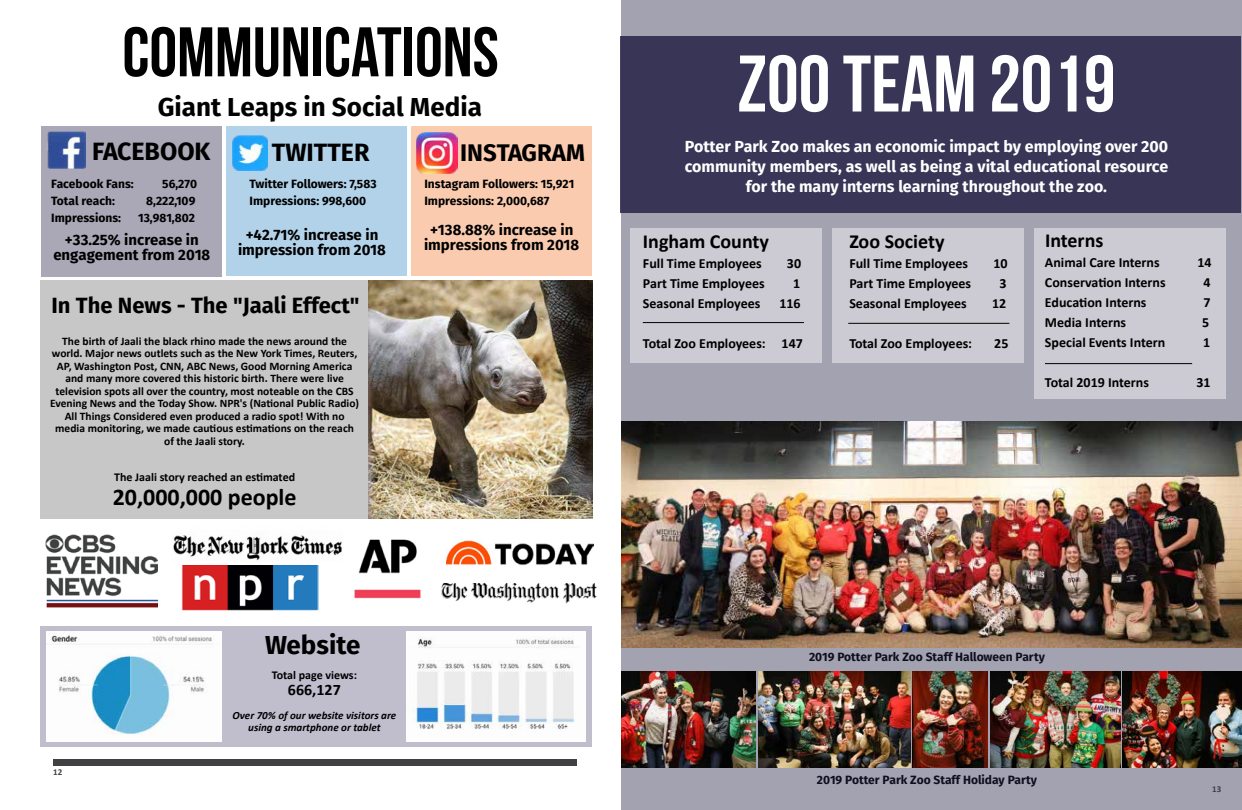
<style>
.page{position:relative;width:1242px;height:810px;background:#fff}
.page>*{position:absolute;margin:0;border:0;box-sizing:border-box;transform-origin:0 0}
.t1{font:80px "Bebas Neue";color:#fff}
.t2{font:70px "Bebas Neue";color:#000}
.t3{font:700 26px "Fira Sans";color:#000}
.t4{font:700 25px "Fira Sans";color:#000}
.t5{font:700 24px "Calibri";color:#000}
.t6{font:700 24px "Fira Sans";color:#000}
.t7{font:700 22px "Fira Sans";color:#000}
.t8{font:700 20px "Calibri";color:#000}
.t9{font:700 16px/20px "Fira Sans";color:#fff;text-align:center}
.t10{font:700 16px "Calibri";color:#000}
.t11{font:700 15px/15px "Fira Sans";color:#000;text-align:center}
.t12{font:700 14px "Calibri";color:#000}
.t13{font:700 12px/17px "Fira Sans";color:#000}
.t14{font:700 12px "Calibri";color:#000}
.t15{font:700 11.5px/12.5px "Calibri";color:#000;text-align:center}
.t16{font:italic 700 11px/12px "Calibri";color:#000;text-align:center}
.t17{font:700 9px "Calibri";color:#414042}
</style>
<div class="page">
<div style="left:411px;top:126px;width:181px;height:150px;background:#facbaf"></div>
<div style="left:226px;top:126px;width:181px;height:150px;background:#b2d2e9"></div>
<div style="left:41px;top:126px;width:181px;height:150px;background:#aaa7b6"></div>
<div style="left:53px;top:760px;width:523px;height:6px;background:#414042"></div>
<img style="left:47px;top:132px;width:39px;height:37px">
<img style="left:233px;top:135px;width:35px;height:36px">
<img style="left:417px;top:133px;width:40px;height:40px">
<div style="left:40px;top:281px;width:544px;height:238px;background:#c7c7c7"></div>
<div style="left:40px;top:626px;width:552px;height:121px;background:#c0becd"></div>
<img style="left:369px;top:281px;width:223px;height:237px">
<img style="left:46px;top:631px;width:175px;height:111px">
<img style="left:407px;top:631px;width:179px;height:110px">
<div style="left:621px;top:0;width:621px;height:810px;background:#a3a2b1"></div>
<div style="left:630px;top:229px;width:192px;height:134px;background:#cccbd3"></div>
<div style="left:832px;top:229px;width:192px;height:134px;background:#cccbd3"></div>
<div style="left:620px;top:37px;width:621px;height:176px;background:#383557"></div>
<hr style="left:848px;top:323px;width:161px;height:1px;background:#000">
<img style="left:621px;top:421px;width:621px;height:226px">
<div style="left:1034px;top:229px;width:192px;height:170px;background:#cccbd3"></div>
<img style="left:621px;top:671px;width:135px;height:97px">
<img style="left:913px;top:671px;width:75px;height:97px">
<img style="left:759px;top:671px;width:151px;height:97px">
<img style="left:1123px;top:671px;width:119px;height:97px">
<img style="left:991px;top:671px;width:129px;height:97px">
<hr style="left:1045px;top:363px;width:147px;height:1px;background:#000">
<img style="left:173px;top:535px;width:169px;height:31px">
<img style="left:181px;top:566px;width:138px;height:44px">
<img style="left:446px;top:540px;width:147px;height:25px">
<img style="left:354px;top:539px;width:67px;height:60px">
<img style="left:46px;top:534px;width:112px;height:74px">
<img style="left:441px;top:583px;width:156px;height:20px">
<hr style="left:643px;top:322px;width:161px;height:1px;background:#000">
<h2 class="t2" style="left:122px;top:14px;width:378px">COMMUNICATIONS</h2>
<h3 class="t3" style="left:158px;top:88px;width:326px">Giant Leaps in Social Media</h3>
<h3 class="t4" style="left:92px;top:134px;width:120px">FACEBOOK</h3>
<h3 class="t4" style="left:272px;top:135px;width:99px">TWITTER</h3>
<h3 class="t6" style="left:460px;top:136px;width:126px">INSTAGRAM</h3>
<p class="t13" style="left:250px;top:175px;width:128px">Twitter Followers: 7,583<br>Impressions: 998,600</p>
<p class="t13" style="left:51px;top:175px;width:84px">Facebook Fans:</p>
<p class="t13" style="left:162px;top:175px;width:36px">56,270</p>
<p class="t13" style="left:51px;top:192px;width:65px">Total reach:</p>
<p class="t13" style="left:146px;top:192px;width:51px">8,222,109</p>
<p class="t13" style="left:51px;top:209px;width:71px">Impressions:</p>
<p class="t13" style="left:138px;top:209px;width:58px">13,981,802</p>
<p class="t13" style="left:424px;top:175px;width:151px">Instagram Followers: 15,921<br>Impressions: 2,000,687</p>
<h3 class="t11" style="left:53px;top:232px;width:159px">+33.25% increase in engagement from 2018</h3>
<h3 class="t11" style="left:238px;top:227px;width:149px">+42.71% increase in impression from 2018</h3>
<h3 class="t11" style="left:424px;top:222px;width:157px">+138.88% increase in impressions from 2018</h3>
<h3 class="t7" style="left:51px;top:290px;width:310px">In The News - The "Jaali Effect"</h3>
<p class="t15" style="left:50px;top:334px;width:311px">The birth of Jaali the black rhino made the news around the world. Major news outlets such as the New York Times, Reuters, AP, Washington Post, CNN, ABC News, Good Morning America and many more covered this historic birth. There were live television spots all over the country, most noteable on the CBS Evening News and the Today Show. NPR's (National Public Radio)<br>All Things Considered even produced a radio spot! With no media monitoring, we made cautious estimations on the reach of the Jaali story.</p>
<p class="t14" style="left:114px;top:469px;width:183px">The Jaali story reached an estimated</p>
<h3 class="t5" style="left:113px;top:481px;width:185px">20,000,000 people</h3>
<h3 class="t3" style="left:265px;top:627px;width:97px">Website</h3>
<p class="t17" style="left:53px;top:766px;width:11px">12</p>
<p class="t14" style="left:272px;top:667px;width:87px">Total page views:</p>
<h3 class="t10" style="left:288px;top:679px;width:54px">666,127</h3>
<p class="t16" style="left:232px;top:709px;width:165px">Over 70% of our website visitors are using a smartphone or tablet</p>
<h1 class="t1" style="left:737px;top:40px;width:380px">ZOO TEAM 2019</h1>
<h3 class="t9" style="left:685px;top:136px;width:485px">Potter Park Zoo makes an economic impact by employing over 200 community members, as well as being a vital educational resource for the many interns learning throughout the zoo.</h3>
<h3 class="t8" style="left:1045px;top:228px;width:60px">Interns</h3>
<p class="t12" style="left:1045px;top:254px;width:116px">Animal Care Interns</p>
<p class="t12" style="left:1198px;top:254px;width:16px">14</p>
<p class="t12" style="left:1045px;top:274px;width:122px">Conservation Interns</p>
<p class="t12" style="left:1204px;top:274px;width:9px">4</p>
<p class="t12" style="left:1045px;top:294px;width:103px">Education Interns</p>
<p class="t12" style="left:1203px;top:294px;width:9px">7</p>
<p class="t12" style="left:1045px;top:314px;width:83px">Media Interns</p>
<p class="t12" style="left:1202px;top:314px;width:9px">5</p>
<p class="t12" style="left:1045px;top:334px;width:122px">Special Events Intern</p>
<p class="t12" style="left:1203px;top:334px;width:9px">1</p>
<p class="t12" style="left:1045px;top:374px;width:105px">Total 2019 Interns</p>
<p class="t12" style="left:1196px;top:374px;width:16px">31</p>
<h3 class="t8" style="left:643px;top:229px;width:127px">Ingham County</h3>
<p class="t12" style="left:643px;top:255px;width:120px">Full Time Employees</p>
<p class="t12" style="left:787px;top:255px;width:16px">30</p>
<p class="t12" style="left:643px;top:275px;width:123px">Part Time Employees</p>
<p class="t12" style="left:793px;top:275px;width:9px">1</p>
<p class="t12" style="left:643px;top:295px;width:119px">Seasonal Employees</p>
<p class="t12" style="left:779px;top:295px;width:23px">116</p>
<p class="t12" style="left:643px;top:335px;width:161px">Total Zoo Employees: 147</p>
<h3 class="t8" style="left:849px;top:229px;width:97px">Zoo Society</h3>
<p class="t12" style="left:849px;top:254px;width:120px">Full Time Employees</p>
<p class="t12" style="left:993px;top:254px;width:16px">10</p>
<p class="t12" style="left:849px;top:274px;width:123px">Part Time Employees</p>
<p class="t12" style="left:1000px;top:274px;width:9px">3</p>
<p class="t12" style="left:849px;top:294px;width:119px">Seasonal Employees</p>
<p class="t12" style="left:992px;top:294px;width:16px">12</p>
<p class="t12" style="left:849px;top:334px;width:124px">Total Zoo Employees:</p>
<p class="t12" style="left:994px;top:334px;width:16px">25</p>
<p class="t13" style="left:809px;top:648px;width:237px">2019 Potter Park Zoo Staff Halloween Party</p>
<p class="t13" style="left:817px;top:771px;width:222px">2019 Potter Park Zoo Staff Holiday Party</p>
<p class="t17" style="left:1212px;top:783px;width:11px">13</p>
</div>
